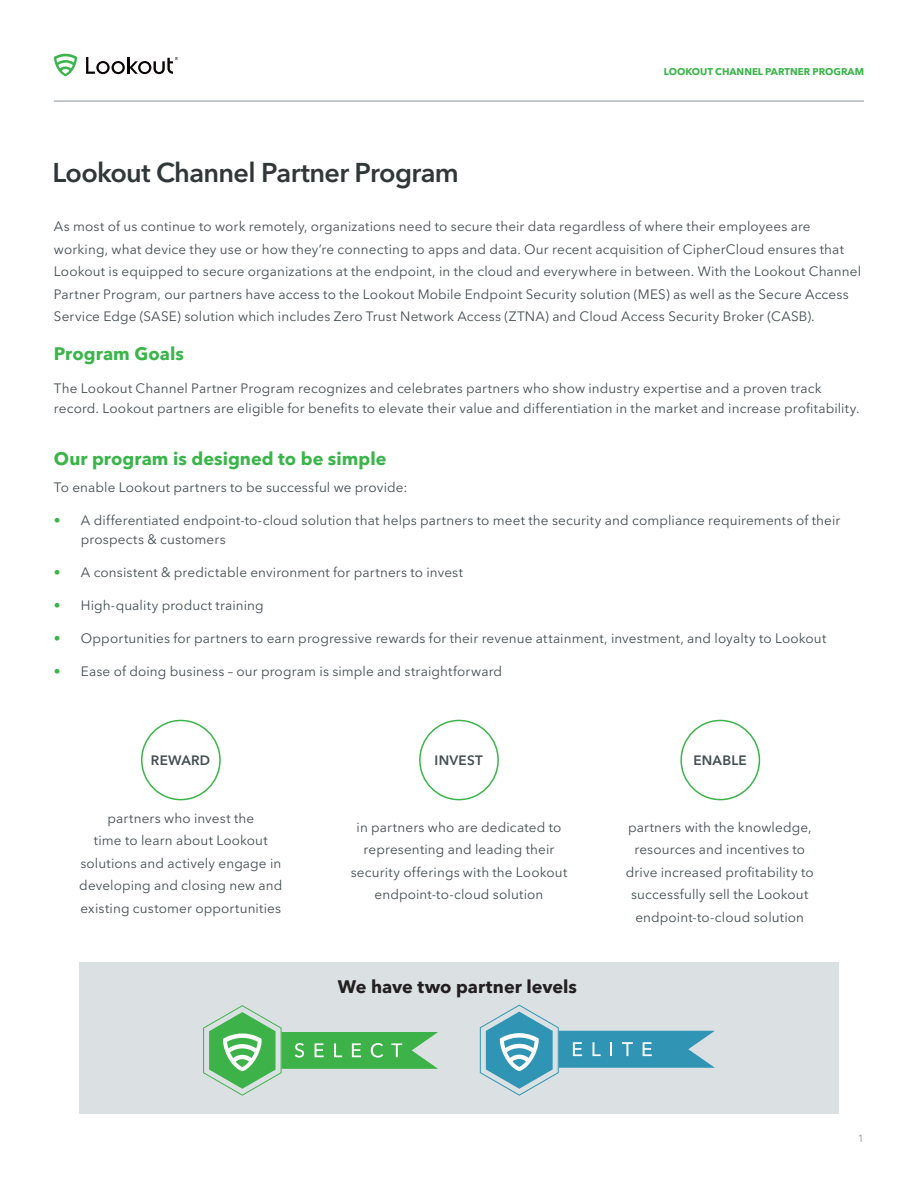
<style>
.page{position:relative;width:918px;height:1188px;background:#fff}
.page>*{position:absolute;margin:0;border:0;box-sizing:border-box;transform-origin:0 0}
.Headerline{font:600 27px "Avenir Next LT Pro";letter-spacing:-.025em;color:#313738}
.BodyCopy_SubHeader{font:700 18px "Avenir Next LT Pro";letter-spacing:.005em;color:#3ab54a}
.BodyCopy_Numbered_Li{font:700 18px "Avenir Next LT Pro";color:#231f20}
.BodyCopy_Numbered_Li-2{font:700 18px "Avenir Next LT Pro";letter-spacing:.005em;color:#3ab54a}
.BodyCopy{font:13.5px/22.5px "Avenir Next LT Pro";letter-spacing:.01em;color:#444d51;text-align:center}
.BodyCopy_Numbered_Li-3{font:13.5px/19.5px "Avenir Next LT Pro";letter-spacing:.01em;color:#444d51}
.BodyCopy-2{font:600 13.5px "Avenir Next LT Pro";letter-spacing:.02em;color:#444d51}
.t1{font:10.5px "Avenir Next LT Pro";color:#88969c}
.t2{font:700 9.75px "Avenir Next LT Pro";color:#3ab54a}
.s1{color:#3ab54a}
</style>
<div class="page">
<hr style="left:54px;top:101px;width:810px;height:1px;background:#88969c">
<svg style="left:54px;top:54px;width:23px;height:22px"></svg>
<svg style="left:86px;top:57px;width:92px;height:17px"></svg>
<div style="left:79px;top:963px;width:760px;height:151px;background:#dbe1e2"></div>
<svg style="left:203px;top:1005px;width:235px;height:91px"></svg>
<svg style="left:480px;top:1005px;width:235px;height:91px"></svg>
<div style="left:141px;top:720px;width:80px;height:80px;border:2px solid #3ab54a;border-radius:50%"></div>
<div style="left:419px;top:720px;width:80px;height:80px;border:2px solid #3ab54a;border-radius:50%"></div>
<div style="left:680px;top:720px;width:80px;height:80px;border:2px solid #3ab54a;border-radius:50%"></div>
<p class="t2" style="left:664px;top:65px;width:202px">LOOKOUT CHANNEL PARTNER PROGRAM</p>
<p class="Headerline" style="left:52px;top:157px;width:408px">Lookout Channel Partner Program</p>
<p class="BodyCopy" style="left:54px;top:215px;width:809px;text-align:left">As most of us continue to work remotely, organizations need to secure their data regardless of where their employees are working, what device they use or how they’re connecting to apps and data. Our recent acquisition of CipherCloud ensures that Lookout is equipped to secure organizations at the endpoint, in the cloud and everywhere in between. With the Lookout Channel Partner Program, our partners have access to the Lookout Mobile Endpoint Security solution (MES) as well as the Secure Access Service Edge (SASE) solution which includes Zero Trust Network Access (ZTNA) and Cloud Access Security Broker (CASB).</p>
<p class="BodyCopy_Numbered_Li-2" style="left:54px;top:343px;width:132px">Program Goals</p>
<p class="BodyCopy_Numbered_Li-3" style="left:54px;top:379px;width:807px">The Lookout Channel Partner Program recognizes and celebrates partners who show industry expertise and a proven track record. Lookout partners are eligible for benefits to elevate their value and differentiation in the market and increase profitability.</p>
<p class="BodyCopy_SubHeader" style="left:54px;top:448px;width:334px">Our program is designed to be simple</p>
<p class="BodyCopy_Numbered_Li-3" style="left:54px;top:477px;width:355px">To enable Lookout partners to be successful we provide:</p>
<p class="BodyCopy" style="left:81px;top:510px;width:761px;line-height:19.5px;text-align:left;text-indent:-27px"><span class="s1">•</span> A differentiated endpoint-to-cloud solution that helps partners to meet the security and compliance requirements of their prospects &amp; customers</p>
<p class="BodyCopy" style="left:54px;top:561px;width:411px"><span class="s1">•</span> A consistent &amp; predictable environment for partners to invest</p>
<p class="BodyCopy" style="left:54px;top:594px;width:211px"><span class="s1">•</span> High-quality product training</p>
<p class="BodyCopy" style="left:54px;top:627px;width:774px"><span class="s1">•</span> Opportunities for partners to earn progressive rewards for their revenue attainment, investment, and loyalty to Lookout</p>
<p class="BodyCopy" style="left:54px;top:660px;width:450px"><span class="s1">•</span> Ease of doing business – our program is simple and straightforward</p>
<p class="BodyCopy-2" style="left:151px;top:752px;width:61px">REWARD</p>
<p class="BodyCopy-2" style="left:435px;top:752px;width:50px">INVEST</p>
<p class="BodyCopy-2" style="left:693px;top:752px;width:55px">ENABLE</p>
<p class="BodyCopy" style="left:79px;top:807px;width:205px">partners who invest the<br>time to learn about Lookout solutions and actively engage in developing and closing new and existing customer opportunities</p>
<p class="BodyCopy" style="left:351px;top:816px;width:218px">in partners who are dedicated to representing and leading their security offerings with the Lookout endpoint-to-cloud solution</p>
<p class="BodyCopy" style="left:626px;top:816px;width:190px">partners with the knowledge, resources and incentives to drive increased profitability to successfully sell the Lookout endpoint-to-cloud solution</p>
<p class="BodyCopy_Numbered_Li" style="left:338px;top:976px;width:241px">We have two partner levels</p>
<p class="t1" style="left:858px;top:1132px;width:8px">1</p>
</div>
